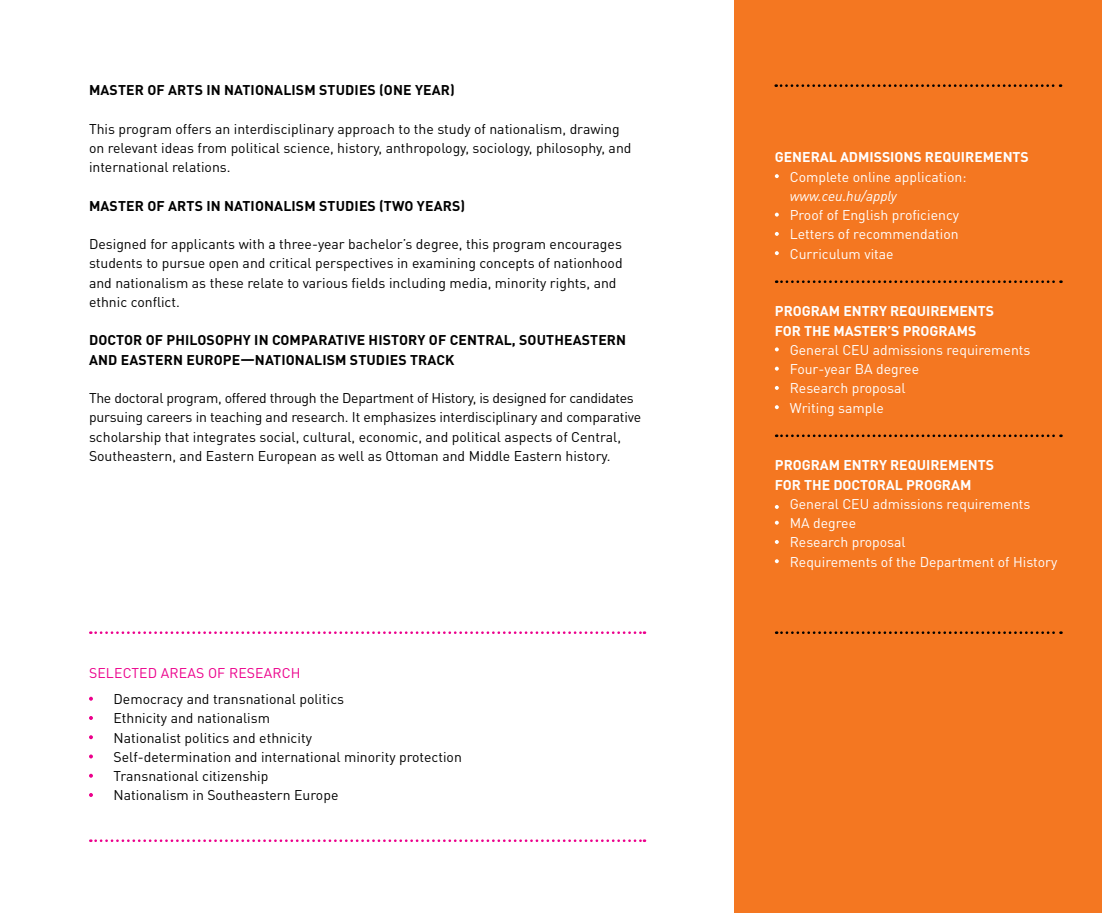
<style>
.page{position:relative;width:1102px;height:913px;background:#fff}
.page>*{position:absolute;margin:0;border:0;box-sizing:border-box;transform-origin:0 0}
.t1{font:14px/19.2px "DIN Pro";color:#000}
.t2{font:14px "DIN Pro";color:#fff}
.t3{font:700 14px/19.2px "DIN Pro";letter-spacing:.01em;color:#000}
.t4{font:700 14px/19.2px "DIN Pro";color:#fff}
.t5{font:14px "DIN Pro";letter-spacing:.01em;color:#ec008c}
.t6{font:italic 14px "DIN Pro";color:#fff}
</style>
<div class="page">
<div style="left:734px;top:0;width:367px;height:913px;background:#f47721"></div>
<svg style="left:89px;top:697px;width:4px;height:4px"></svg>
<svg style="left:89px;top:716px;width:4px;height:4px"></svg>
<svg style="left:89px;top:735px;width:4px;height:4px"></svg>
<svg style="left:89px;top:754px;width:4px;height:4px"></svg>
<svg style="left:89px;top:774px;width:4px;height:4px"></svg>
<svg style="left:89px;top:793px;width:4px;height:4px"></svg>
<svg style="left:774px;top:174px;width:4px;height:4px"></svg>
<svg style="left:774px;top:213px;width:4px;height:4px"></svg>
<svg style="left:774px;top:232px;width:4px;height:4px"></svg>
<svg style="left:774px;top:251px;width:4px;height:4px"></svg>
<svg style="left:774px;top:347px;width:4px;height:4px"></svg>
<svg style="left:774px;top:367px;width:4px;height:4px"></svg>
<svg style="left:774px;top:386px;width:4px;height:4px"></svg>
<svg style="left:774px;top:405px;width:4px;height:4px"></svg>
<svg style="left:774px;top:505px;width:4px;height:4px"></svg>
<svg style="left:774px;top:521px;width:4px;height:4px"></svg>
<svg style="left:774px;top:540px;width:4px;height:4px"></svg>
<svg style="left:774px;top:559px;width:4px;height:4px"></svg>
<svg style="left:776px;top:631px;width:285px;height:3px"></svg>
<svg style="left:776px;top:434px;width:285px;height:3px"></svg>
<svg style="left:776px;top:280px;width:285px;height:3px"></svg>
<svg style="left:775px;top:84px;width:285px;height:3px"></svg>
<svg style="left:90px;top:839px;width:555px;height:3px"></svg>
<svg style="left:90px;top:631px;width:555px;height:3px"></svg>
<p class="t3" style="left:89px;top:80px;width:367px">MASTER OF ARTS IN NATIONALISM STUDIES (ONE YEAR)</p>
<p class="t1" style="left:89px;top:118px;width:544px">This program offers an interdisciplinary approach to the study of nationalism, drawing on relevant ideas from political science, history, anthropology, sociology, philosophy, and international relations.</p>
<p class="t3" style="left:89px;top:195px;width:377px">MASTER OF ARTS IN NATIONALISM STUDIES (TWO YEARS)</p>
<p class="t1" style="left:89px;top:234px;width:535px">Designed for applicants with a three-year bachelor’s degree, this program encourages students to pursue open and critical perspectives in examining concepts of nationhood and nationalism as these relate to various fields including media, minority rights, and ethnic conflict.</p>
<p class="t3" style="left:89px;top:330px;width:538px">DOCTOR OF PHILOSOPHY IN COMPARATIVE H ISTORY OF CENTRAL, SOUTHEASTERN<br>AND EASTERN EUROPE—NATIONALISM STUDIES TRACK</p>
<p class="t1" style="left:89px;top:388px;width:553px">The doctoral program, offered through the Department of History, is designed for candidates pursuing careers in teaching and research. It emphasizes interdisciplinary and comparative scholarship that integrates social, cultural, economic, and political aspects of Central, Southeastern, and Eastern European as well as Ottoman and Middle Eastern history.</p>
<p class="t5" style="left:89px;top:663px;width:35px">Selected</p>
<p class="t5" style="left:161px;top:663px;width:27px">Areas</p>
<p class="t5" style="left:208px;top:663px;width:31px">of Resea</p>
<p class="t5" style="left:272px;top:663px;width:19px">rch</p>
<p class="t1" style="left:113px;top:689px;width:350px">Democracy and transnational politics<br>Ethnicity and nationalism<br>Nationalist politics and ethnicity<br>Self-determination and international minority protection Transnational citizenship<br>Nationalism in Southeastern Europe</p>
<p class="t4" style="left:774px;top:147px;width:255px">GENERAL ADM ISSIONS REQUIREM ENTS</p>
<p class="t2" style="left:789px;top:167px;width:178px">Complete online application:</p>
<p class="t6" style="left:789px;top:187px;width:108px">www.ceu.hu/apply</p>
<p class="t2" style="left:789px;top:205px;width:171px">Proof of English proficiency</p>
<p class="t2" style="left:778px;top:225px;width:181px">Letters of recommendation</p>
<p class="t2" style="left:789px;top:244px;width:105px">Curriculum vitae</p>
<p class="t4" style="left:774px;top:301px;width:221px">PROGRAM ENTRY REQUIREM ENTS<br>FOR</p>
<p class="t4" style="left:804px;top:320px;width:174px">THE MASTER’S PROGRAMS</p>
<p class="t2" style="left:789px;top:340px;width:242px">General CEU admissions requirements</p>
<p class="t2" style="left:778px;top:359px;width:142px">Four-year BA degree</p>
<p class="t2" style="left:778px;top:379px;width:128px">Research proposal</p>
<p class="t2" style="left:789px;top:398px;width:96px">Writing sample</p>
<p class="t4" style="left:774px;top:455px;width:221px">PROGRAM ENTRY REQUIREM ENTS<br>FOR THE DOCTORAL PROGRAM</p>
<p class="t2" style="left:789px;top:494px;width:242px">General CEU admissions requirements</p>
<p class="t2" style="left:789px;top:513px;width:68px">MA degree</p>
<p class="t2" style="left:778px;top:533px;width:128px">Research proposal</p>
<p class="t2" style="left:778px;top:552px;width:280px">Requirements of the Department of History</p>
</div>
